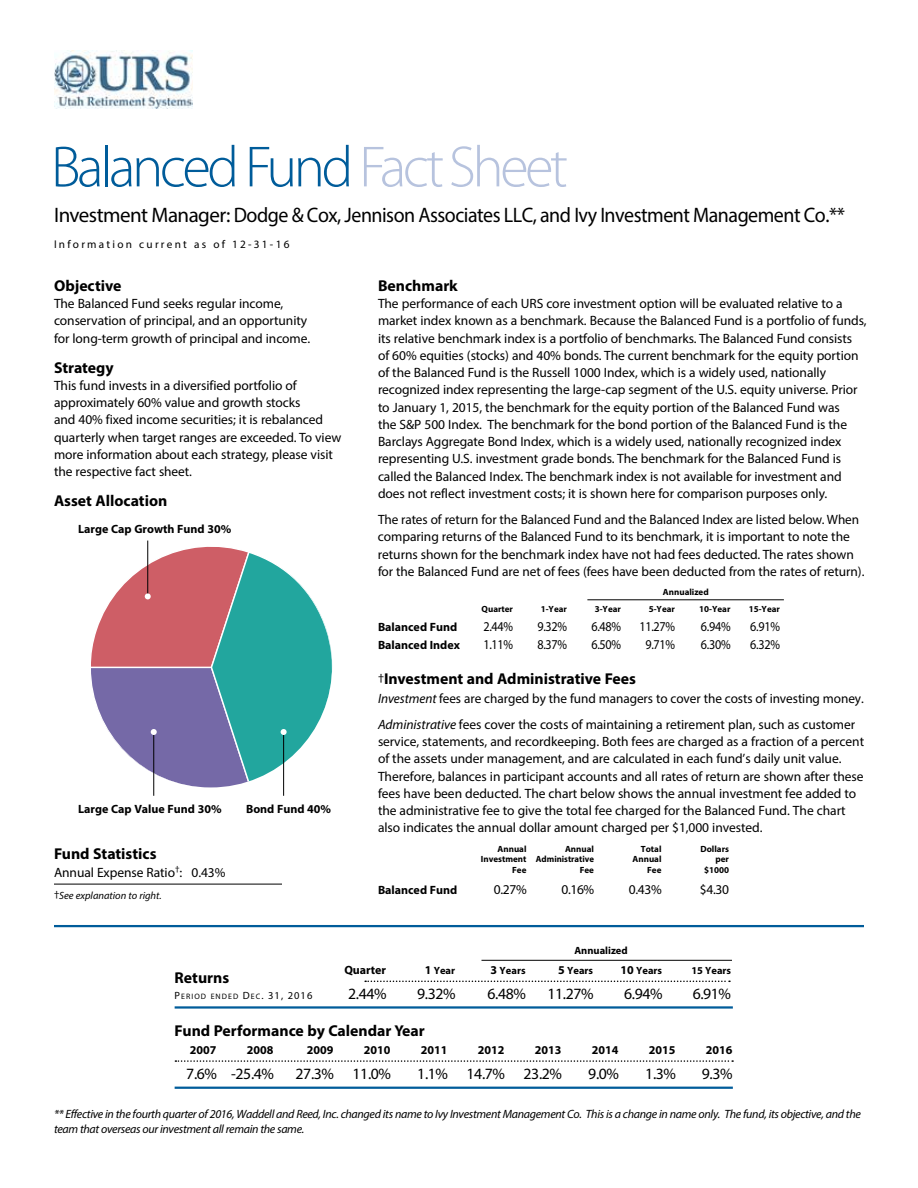
<style>
.page{position:relative;width:918px;height:1188px;background:#fff}
.page>*{position:absolute;margin:0;border:0;box-sizing:border-box;transform-origin:0 0}
.t1{font:300 58.5px "Myriad Pro";letter-spacing:-.06em;color:#005c9a}
.t2{font:21px "Myriad Pro";letter-spacing:-.025em;color:#000}
.t3{font:700 15.75px "Myriad Pro";color:#000}
.t4{font:15.75px "Myriad Pro";letter-spacing:-.025em;color:#000}
.t5{font:13.5px/17.2px "Myriad Pro";letter-spacing:-.005em;color:#000}
.t6{font:13.5px "Myriad Pro";letter-spacing:-.005em;color:#000;scale:.9 1}
.t7{font:italic 12px/15.8px "Myriad Pro";letter-spacing:-.025em;color:#000}
.t8{font:700 12px "Myriad Pro";color:#000}
.t9{font:700 12px "Myriad Pro";color:#000}
.t10{font:11.25px "Myriad Pro";letter-spacing:.2em;color:#000}
.t11{font:700 10.5px "Myriad Pro";color:#000}
.t12{font:italic 10.5px "Myriad Pro";color:#000}
.t13{font:700 9px "Myriad Pro";color:#000}
.t14{font:7.8px "Myriad Pro";letter-spacing:.135em;color:#000}
.s1{color:#b7c3de}
.s2{font-style:normal}
.s3{font-weight:400;font-size:12px}
.s4{font-style:italic}
.s5{font-size:12px}
.s6{font-size:10.5px}
</style>
<div class="page">
<img style="left:54px;top:51px;width:138px;height:58px">
<hr style="left:175px;top:1006px;width:558px;height:3px;background:#005c9a">
<svg style="left:175px;top:1060px;width:558px;height:2px"></svg>
<hr style="left:175px;top:1087px;width:558px;height:2px;background:#005c9a">
<svg style="left:365px;top:981px;width:365px;height:1px"></svg>
<hr style="left:482px;top:960px;width:250px;height:1px;background:#000">
<hr style="left:54px;top:884px;width:228px;height:1px;background:#000">
<hr style="left:54px;top:925px;width:810px;height:2px;background:#005c9a">
<hr style="left:587px;top:600px;width:197px;height:1px;background:#000">
<hr style="left:147px;top:541px;width:1px;height:54px;background:#000">
<hr style="left:153px;top:732px;width:1px;height:64px;background:#000">
<hr style="left:283px;top:732px;width:1px;height:64px;background:#000">
<svg style="left:91px;top:545px;width:241px;height:243px"></svg>
<h1 class="t1" style="left:51px;top:132px;width:519px">Balanced Fund <span class="s1">Fact Sheet</span></h1>
<h2 class="t2" style="left:54px;top:202px;width:793px">Investment Manager: Dodge &amp; Cox, Jennison Associates LLC, and Ivy Investment Management Co.**</h2>
<p class="t10" style="left:54px;top:237px;width:237px">Information current as of 12-31-16</p>
<p class="t3" style="left:54px;top:275px;width:69px">Objective</p>
<p class="t5" style="left:54px;top:295px;width:258px">The Balanced Fund seeks regular income, conservation of principal, and an opportunity for long-term growth of principal and income.</p>
<p class="t3" style="left:54px;top:357px;width:61px">Strategy</p>
<p class="t5" style="left:54px;top:376px;width:289px">This fund invests in a diversified portfolio of approximately 60% value and growth stocks<br>and 40% fixed income securities; it is rebalanced quarterly when target ranges are exceeded. To view more information about each strategy, please visit the respective fact sheet.</p>
<p class="t3" style="left:54px;top:490px;width:115px">Asset Allocation</p>
<p class="t8" style="left:78px;top:521px;width:155px">Large Cap Growth Fund 30%</p>
<p class="t8" style="left:78px;top:801px;width:145px">Large Cap Value Fund 30%</p>
<p class="t8" style="left:246px;top:801px;width:87px">Bond Fund 40%</p>
<p class="t3" style="left:54px;top:844px;width:104px">Fund Statistics</p>
<p class="t5" style="left:54px;top:863px;width:173px">Annual Expense Ratio<sup>†</sup>: 0.43%</p>
<p class="t12" style="left:54px;top:889px;width:109px"><span class="s2">†</span>See explanation to right.</p>
<p class="t3" style="left:378px;top:275px;width:81px">Benchmark</p>
<p class="t5" style="left:378px;top:295px;width:490px">The performance of each URS core investment option will be evaluated relative to a market index known as a benchmark. Because the Balanced Fund is a portfolio of funds, its relative benchmark index is a portfolio of benchmarks. The Balanced Fund consists of 60% equities (stocks) and 40% bonds. The current benchmark for the equity portion of the Balanced Fund is the Russell 1000 Index, which is a widely used, nationally recognized index representing the large-cap segment of the U.S. equity universe. Prior to January 1, 2015, the benchmark for the equity portion of the Balanced Fund was<br>the S&amp;P 500 Index. The benchmark for the bond portion of the Balanced Fund is the Barclays Aggregate Bond Index, which is a widely used, nationally recognized index representing U.S. investment grade bonds. The benchmark for the Balanced Fund is called the Balanced Index. The benchmark index is not available for investment and does not reflect investment costs; it is shown here for comparison purposes only.</p>
<p class="t5" style="left:378px;top:511px;width:488px">The rates of return for the Balanced Fund and the Balanced Index are listed below. When comparing returns of the Balanced Fund to its benchmark, it is important to note the returns shown for the benchmark index have not had fees deducted. The rates shown for the Balanced Fund are net of fees (fees have been deducted from the rates of return).</p>
<p class="t13" style="left:663px;top:586px;width:47px">Annualized</p>
<p class="t13" style="left:482px;top:603px;width:33px">Quarter</p>
<p class="t13" style="left:541px;top:603px;width:28px">1-Year</p>
<p class="t13" style="left:595px;top:603px;width:28px">3-Year</p>
<p class="t13" style="left:649px;top:603px;width:28px">5-Year</p>
<p class="t13" style="left:699px;top:603px;width:33px">10-Year</p>
<p class="t13" style="left:749px;top:603px;width:33px">15-Year</p>
<p class="t8" style="left:378px;top:619px;width:81px">Balanced Fund</p>
<p class="t6" style="left:483px;top:618px;width:35px">2.44%</p>
<p class="t6" style="left:537px;top:618px;width:35px">9.32%</p>
<p class="t6" style="left:591px;top:618px;width:35px">6.48%</p>
<p class="t6" style="left:639px;top:618px;width:41px">11.27%</p>
<p class="t6" style="left:701px;top:618px;width:35px">6.94%</p>
<p class="t6" style="left:750px;top:618px;width:35px">6.91%</p>
<p class="t8" style="left:378px;top:637px;width:83px">Balanced Index</p>
<p class="t6" style="left:483px;top:636px;width:35px">1.11%</p>
<p class="t6" style="left:537px;top:636px;width:35px">8.37%</p>
<p class="t6" style="left:591px;top:636px;width:35px">6.50%</p>
<p class="t6" style="left:645px;top:636px;width:35px">9.71%</p>
<p class="t6" style="left:701px;top:636px;width:35px">6.30%</p>
<p class="t6" style="left:750px;top:636px;width:35px">6.32%</p>
<p class="t3" style="left:378px;top:668px;width:260px"><span class="s3">†</span>Investment and Administrative Fees</p>
<p class="t5" style="left:378px;top:685px;width:487px;line-height:26.2px"><span class="s4">Investment</span> fees are charged by the fund managers to cover the costs of investing money.<br><span class="s4">Administrative</span> fees cover the costs of maintaining a retirement plan, such as customer</p>
<p class="t5" style="left:378px;top:733px;width:488px">service, statements, and recordkeeping. Both fees are charged as a fraction of a percent of the assets under management, and are calculated in each fund’s daily unit value.<br>Therefore, balances in participant accounts and all rates of return are shown after these fees have been deducted. The chart below shows the annual investment fee added to the administrative fee to give the total fee charged for the Balanced Fund. The chart also indicates the annual dollar amount charged per $1,000 invested.</p>
<p class="t13" style="left:498px;top:843px;width:30px">Annual</p>
<p class="t13" style="left:565px;top:843px;width:30px">Annual</p>
<p class="t13" style="left:641px;top:843px;width:22px">Total</p>
<p class="t13" style="left:701px;top:843px;width:30px">Dollars</p>
<p class="t13" style="left:481px;top:853px;width:115px">Investment Administrative</p>
<p class="t13" style="left:633px;top:853px;width:30px">Annual</p>
<p class="t13" style="left:715px;top:853px;width:15px">per</p>
<p class="t13" style="left:512px;top:864px;width:16px">Fee</p>
<p class="t13" style="left:580px;top:864px;width:16px">Fee</p>
<p class="t13" style="left:647px;top:864px;width:16px">Fee</p>
<p class="t13" style="left:704px;top:864px;width:26px">$1000</p>
<p class="t8" style="left:378px;top:882px;width:81px">Balanced Fund</p>
<p class="t5" style="left:494px;top:880px;width:34px">0.27%</p>
<p class="t5" style="left:561px;top:880px;width:34px">0.16%</p>
<p class="t5" style="left:629px;top:880px;width:34px">0.43%</p>
<p class="t5" style="left:700px;top:880px;width:31px">$4.30</p>
<p class="t11" style="left:574px;top:944px;width:55px">Annualized</p>
<p class="t3" style="left:175px;top:968px;width:56px">Returns</p>
<p class="t8" style="left:344px;top:962px;width:43px">Quarter</p>
<p class="t11" style="left:425px;top:964px;width:32px"><span class="s5">1</span> Year</p>
<p class="t11" style="left:491px;top:964px;width:37px"><span class="s5">3</span> Years</p>
<p class="t11" style="left:558px;top:964px;width:37px"><span class="s5">5</span> Years</p>
<p class="t11" style="left:620px;top:964px;width:43px"><span class="s5">10</span> Years</p>
<p class="t11" style="left:691px;top:964px;width:41px">15 Years</p>
<p class="t14" style="left:175px;top:991px;width:139px"><span class="s6">P</span>ERIOD ENDED <span class="s6">D</span>EC<span class="s6">. 31, 2016</span></p>
<p class="t4" style="left:348px;top:984px;width:40px">2.44%</p>
<p class="t4" style="left:417px;top:984px;width:40px">9.32%</p>
<p class="t4" style="left:488px;top:984px;width:40px">6.48%</p>
<p class="t4" style="left:547px;top:984px;width:48px">11.27%</p>
<p class="t4" style="left:624px;top:984px;width:40px">6.94%</p>
<p class="t4" style="left:693px;top:984px;width:40px">6.91%</p>
<p class="t3" style="left:175px;top:1021px;width:252px">Fund Performance by Calendar Year</p>
<p class="t9" style="left:190px;top:1042px;width:28px">2007</p>
<p class="t9" style="left:247px;top:1042px;width:28px">2008</p>
<p class="t9" style="left:307px;top:1042px;width:28px">2009</p>
<p class="t9" style="left:364px;top:1042px;width:28px">2010</p>
<p class="t9" style="left:421px;top:1042px;width:28px">2011</p>
<p class="t9" style="left:478px;top:1042px;width:28px">2012</p>
<p class="t9" style="left:535px;top:1042px;width:28px">2013</p>
<p class="t9" style="left:592px;top:1042px;width:28px">2014</p>
<p class="t9" style="left:649px;top:1042px;width:28px">2015</p>
<p class="t9" style="left:706px;top:1042px;width:28px">2016</p>
<p class="t4" style="left:186px;top:1064px;width:89px">7.6% -25.4%</p>
<p class="t4" style="left:296px;top:1064px;width:97px">27.3% 11.0%</p>
<p class="t4" style="left:417px;top:1064px;width:146px">1.1% 14.7% 23.2%</p>
<p class="t4" style="left:588px;top:1064px;width:32px">9.0%</p>
<p class="t4" style="left:645px;top:1064px;width:32px">1.3%</p>
<p class="t4" style="left:702px;top:1064px;width:32px">9.3%</p>
<p class="t7" style="left:54px;top:1105px;width:808px">** Effective in the fourth quarter of 2016, Waddell and Reed, Inc. changed its name to Ivy Investment Management Co. This is a change in name only. The fund, its objective, and the team that overseas our investment all remain the same.</p>
</div>
